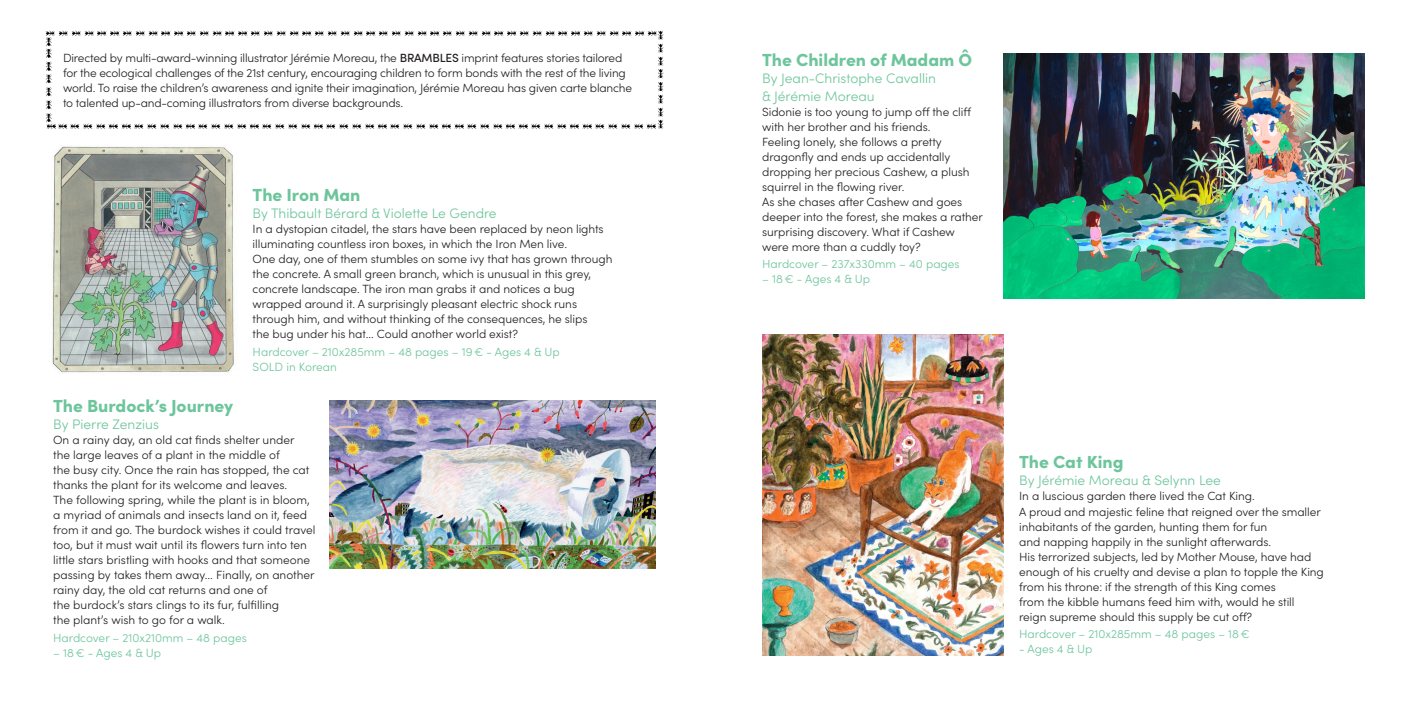
<style>
.page{position:relative;width:1418px;height:709px;background:#fff}
.page>*{position:absolute;margin:0;border:0;box-sizing:border-box;transform-origin:0 0}
.t1{font:900 17.5px "Sofia Pro";color:#6dc59c}
.t2{font:300 13.75px/17.5px "Sofia Pro";color:#6dc59c}
.t3{font:300 11.88px/15px "Sofia Pro";letter-spacing:-.005em;color:#231f20}
.t4{font:300 11.88px "Sofia Pro";color:#6dc59c}
.s1{font-weight:500}
</style>
<div class="page">
<img style="left:52px;top:146px;width:182px;height:227px">
<img style="left:1003px;top:53px;width:361px;height:246px">
<img style="left:762px;top:334px;width:241px;height:322px">
<img style="left:330px;top:400px;width:326px;height:168px">
<svg style="left:45px;top:30px;width:619px;height:99px"></svg>
<p class="t3" style="left:63px;top:49px;width:561px">Directed by multi-award-winning illustrator Jérémie Moreau, the <span class="s1">BRAMBLES</span> imprint features stories tailored</p>
<p class="t3" style="left:63px;top:64px;width:570px">for the ecological challenges of the 21st century, encouraging children to form bonds with the rest of the living world. To raise the children’s awareness and ignite their imagination, Jérémie Moreau has given carte blanche</p>
<p class="t3" style="left:63px;top:94px;width:342px">to talented up-and-coming illustrators from diverse backgrounds.</p>
<p class="t1" style="left:253px;top:181px;width:109px">The Iron Man</p>
<p class="t2" style="left:253px;top:204px;width:245px">By Thibault Bérard &amp; Violette Le Gendre</p>
<p class="t3" style="left:253px;top:221px;width:352px">In a dystopian citadel, the stars have been replaced by neon lights</p>
<p class="t3" style="left:253px;top:236px;width:316px">illuminating countless iron boxes, in which the Iron Men live.</p>
<p class="t3" style="left:253px;top:251px;width:361px">One day, one of them stumbles on some ivy that has grown through</p>
<p class="t3" style="left:253px;top:266px;width:340px">the concrete. A small green branch, which is unusual in this grey,</p>
<p class="t3" style="left:253px;top:281px;width:324px">concrete landscape. The iron man grabs it and notices a bug</p>
<p class="t3" style="left:253px;top:296px;width:326px">wrapped around it. A surprisingly pleasant electric shock runs</p>
<p class="t3" style="left:253px;top:311px;width:336px">through him, and without thinking of the consequences, he slips</p>
<p class="t3" style="left:253px;top:326px;width:267px">the bug under his hat... Could another world exist?</p>
<p class="t4" style="left:253px;top:343px;width:308px">Hardcover – 210x285mm – 48 pages – 19€ - Ages 4 &amp; Up</p>
<p class="t4" style="left:253px;top:358px;width:86px">SOLD in Korean</p>
<p class="t1" style="left:53px;top:391px;width:182px">The Burdock’s Journey</p>
<p class="t2" style="left:53px;top:414px;width:107px">By Pierre Zenzius</p>
<p class="t3" style="left:53px;top:431px;width:243px">On a rainy day, an old cat finds shelter under</p>
<p class="t3" style="left:53px;top:446px;width:228px">the large leaves of a plant in the middle of</p>
<p class="t3" style="left:53px;top:461px;width:258px">the busy city. Once the rain has stopped, the cat thanks the plant for its welcome and leaves.</p>
<p class="t3" style="left:53px;top:491px;width:264px">The following spring, while the plant is in bloom, a myriad of animals and insects land on it, feed from it and go. The burdock wishes it could travel too, but it must wait until its flowers turn into ten little stars bristling with hooks and that someone passing by takes them away... Finally, on another rainy day, the old cat returns and one of</p>
<p class="t3" style="left:53px;top:596px;width:227px">the burdock’s stars clings to its fur, fulfilling</p>
<p class="t3" style="left:53px;top:611px;width:173px">the plant’s wish to go for a walk.</p>
<p class="t4" style="left:53px;top:629px;width:195px">Hardcover – 210x210mm – 48 pages</p>
<p class="t4" style="left:53px;top:644px;width:109px">– 18€ - Ages 4 &amp; Up</p>
<p class="t1" style="left:762px;top:46px;width:211px">The Children of Madam Ô</p>
<p class="t2" style="left:762px;top:69px;width:175px">By Jean-Christophe Cavallin &amp; Jérémie Moreau</p>
<p class="t3" style="left:762px;top:103px;width:210px">Sidonie is too young to jump off the cliff</p>
<p class="t3" style="left:762px;top:118px;width:170px">with her brother and his friends.</p>
<p class="t3" style="left:762px;top:133px;width:181px">Feeling lonely, she follows a pretty</p>
<p class="t3" style="left:762px;top:148px;width:190px">dragonfly and ends up accidentally</p>
<p class="t3" style="left:762px;top:163px;width:209px">dropping her precious Cashew, a plush</p>
<p class="t3" style="left:762px;top:178px;width:144px">squirrel in the flowing river.</p>
<p class="t3" style="left:762px;top:193px;width:202px">As she chases after Cashew and goes</p>
<p class="t3" style="left:762px;top:208px;width:222px">deeper into the forest, she makes a rather</p>
<p class="t3" style="left:762px;top:223px;width:194px">surprising discovery. What if Cashew</p>
<p class="t3" style="left:762px;top:238px;width:160px">were more than a cuddly toy?</p>
<p class="t4" style="left:762px;top:255px;width:199px">Hardcover – 237x330mm – 40 pages</p>
<p class="t4" style="left:762px;top:270px;width:109px">– 18€ - Ages 4 &amp; Up</p>
<p class="t1" style="left:1019px;top:448px;width:106px">The Cat King</p>
<p class="t2" style="left:1019px;top:471px;width:203px">By Jérémie Moreau &amp; Selynn Lee</p>
<p class="t3" style="left:1019px;top:488px;width:237px">In a luscious garden there lived the Cat King.</p>
<p class="t3" style="left:1019px;top:503px;width:303px">A proud and majestic feline that reigned over the smaller</p>
<p class="t3" style="left:1019px;top:518px;width:250px">inhabitants of the garden, hunting them for fun</p>
<p class="t3" style="left:1019px;top:533px;width:253px">and napping happily in the sunlight afterwards.</p>
<p class="t3" style="left:1019px;top:548px;width:294px">His terrorized subjects, led by Mother Mouse, have had</p>
<p class="t3" style="left:1019px;top:563px;width:306px">enough of his cruelty and devise a plan to topple the King</p>
<p class="t3" style="left:1019px;top:578px;width:258px">from his throne: if the strength of this King comes</p>
<p class="t3" style="left:1019px;top:593px;width:277px">from the kibble humans feed him with, would he still reign supreme should this supply be cut off?</p>
<p class="t4" style="left:1019px;top:625px;width:232px">Hardcover – 210x285mm – 48 pages – 18€</p>
<p class="t4" style="left:1019px;top:640px;width:75px">- Ages 4 &amp; Up</p>
</div>
